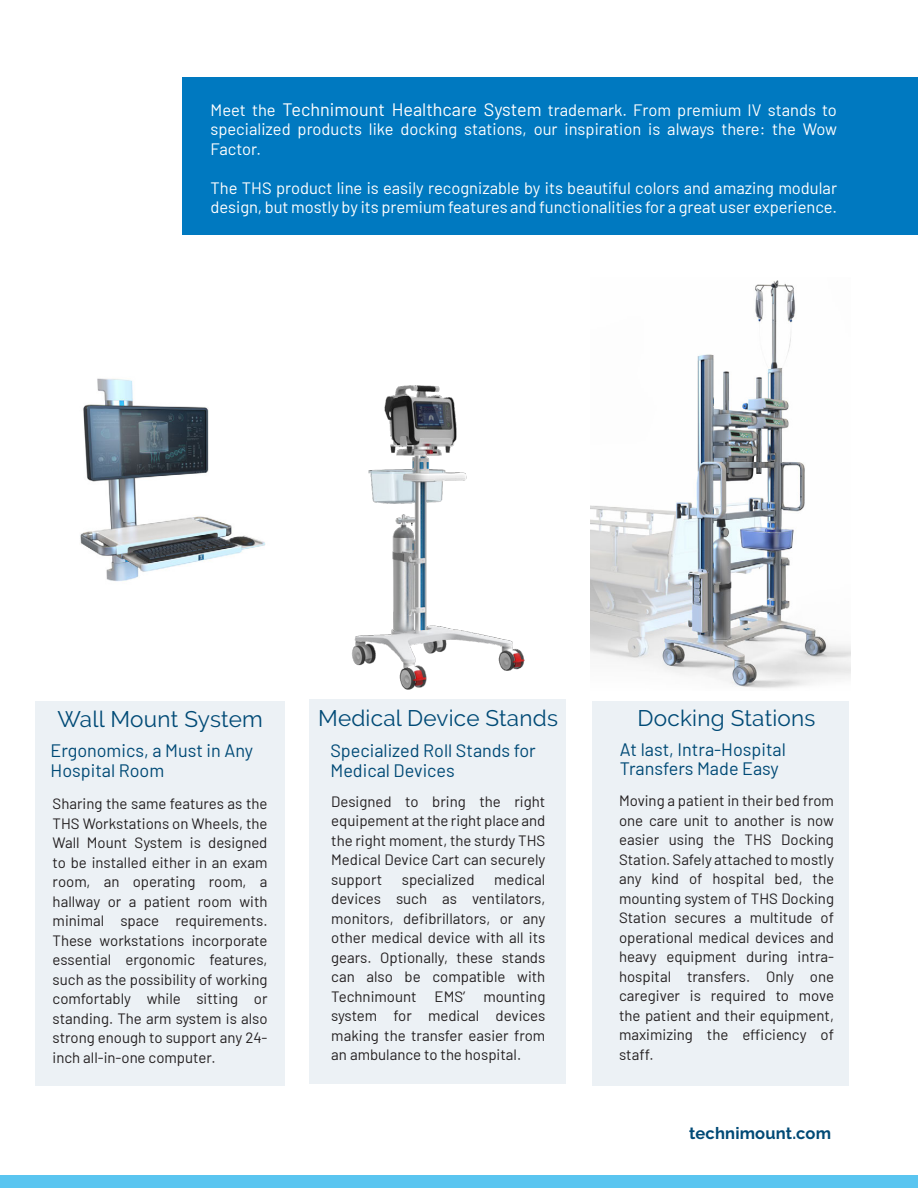
<style>
.page{position:relative;width:918px;height:1188px;background:#fff}
.page>*{position:absolute;margin:0;border:0;box-sizing:border-box;transform-origin:0 0}
.TM_Subtitle_2_blue{font:22.5px "Raleway";letter-spacing:.01em;color:#004a76}
.Highlight_phrase{font:18px/19.5px "Barlow";color:#004a76}
.TM_Paragraph_Normal{font:16.5px/19.5px "Barlow";color:#fff;text-align:justify}
.webpage_bottom{font:700 16.5px "Raleway";letter-spacing:.01em;color:#004a76}
.TM_Paragraph_Product{font:15px/19.5px "Barlow";color:#231f20;text-align:justify}
.s1{font-size:18px}
</style>
<div class="page">
<div style="left:183px;top:77px;width:735px;height:158px;background:#0079c0"></div>
<img style="left:352px;top:385px;width:173px;height:305px">
<img style="left:591px;top:280px;width:259px;height:408px">
<img style="left:80px;top:378px;width:185px;height:203px">
<div style="left:35px;top:701px;width:250px;height:385px;background:#ecf1f5"></div>
<div style="left:310px;top:699px;width:256px;height:385px;background:#ecf1f5"></div>
<div style="left:592px;top:701px;width:257px;height:385px;background:#ecf1f5"></div>
<div style="left:0;top:1175px;width:918px;height:13px;background:#5ac5f0"></div>
<p class="TM_Paragraph_Normal" style="left:211px;top:99px;width:628px">Meet the <span class="s1">Technimount Healthcare System</span> trademark. From premium IV stands to specialized products like docking stations, our inspiration is always there: the Wow Factor.</p>
<p class="TM_Paragraph_Normal" style="left:211px;top:177px;width:628px">The THS product line is easily recognizable by its beautiful colors and amazing modular design, but mostly by its premium features and functionalities for a great user experience.</p>
<p class="TM_Subtitle_2_blue" style="left:57px;top:706px;width:207px">Wall Mount System</p>
<p class="TM_Subtitle_2_blue" style="left:318px;top:705px;width:241px">Medical Device Stands</p>
<p class="TM_Subtitle_2_blue" style="left:638px;top:705px;width:179px">Docking Stations</p>
<p class="Highlight_phrase" style="left:51px;top:740px;width:204px">Ergonomics, a Must in Any<br>Hospital Room</p>
<p class="Highlight_phrase" style="left:330px;top:740px;width:207px">Specialized Roll Stands for<br>Medical Devices</p>
<p class="Highlight_phrase" style="left:620px;top:738px;width:168px">At last, Intra-Hospital<br>Transfers Made Easy</p>
<p class="TM_Paragraph_Product" style="left:53px;top:793px;width:216px">Sharing the same features as the THS Workstations on Wheels, the Wall Mount System is designed to be installed either in an exam room, an operating room, a hallway or a patient room with minimal space requirements.<br>These workstations incorporate essential ergonomic features, such as the possibility of working comfortably while sitting or standing. The arm system is also strong enough to support any 24- inch all-in-one computer.</p>
<p class="TM_Paragraph_Product" style="left:331px;top:791px;width:216px">Designed to bring the right equipement at the right place and the right moment, the sturdy THS Medical Device Cart can securely support</p>
<p class="TM_Paragraph_Product" style="left:331px;top:869px;width:216px;text-indent:163px">medical devices such as ventilators, monitors, defibrillators, or any other medical device with all its gears. Optionally, these stands can also be compatible with Technimount EMS’ mounting system for medical devices making the transfer easier from an ambulance to the hospital.</p>
<p class="TM_Paragraph_Product" style="left:402px;top:869px;width:74px">specialized</p>
<p class="TM_Paragraph_Product" style="left:619px;top:790px;width:216px">Moving a patient in their bed from one care unit to another is now easier using the THS Docking Station. Safely attached to mostly any kind of hospital bed, the mounting system of THS Docking Station secures a multitude of operational medical devices and heavy equipment during intra&shy;hospital transfers. Only one caregiver is required to move the patient and their equipment, maximizing the efficiency of staff.</p>
<p class="webpage_bottom" style="left:689px;top:1123px;width:143px">technimount.com</p>
</div>
